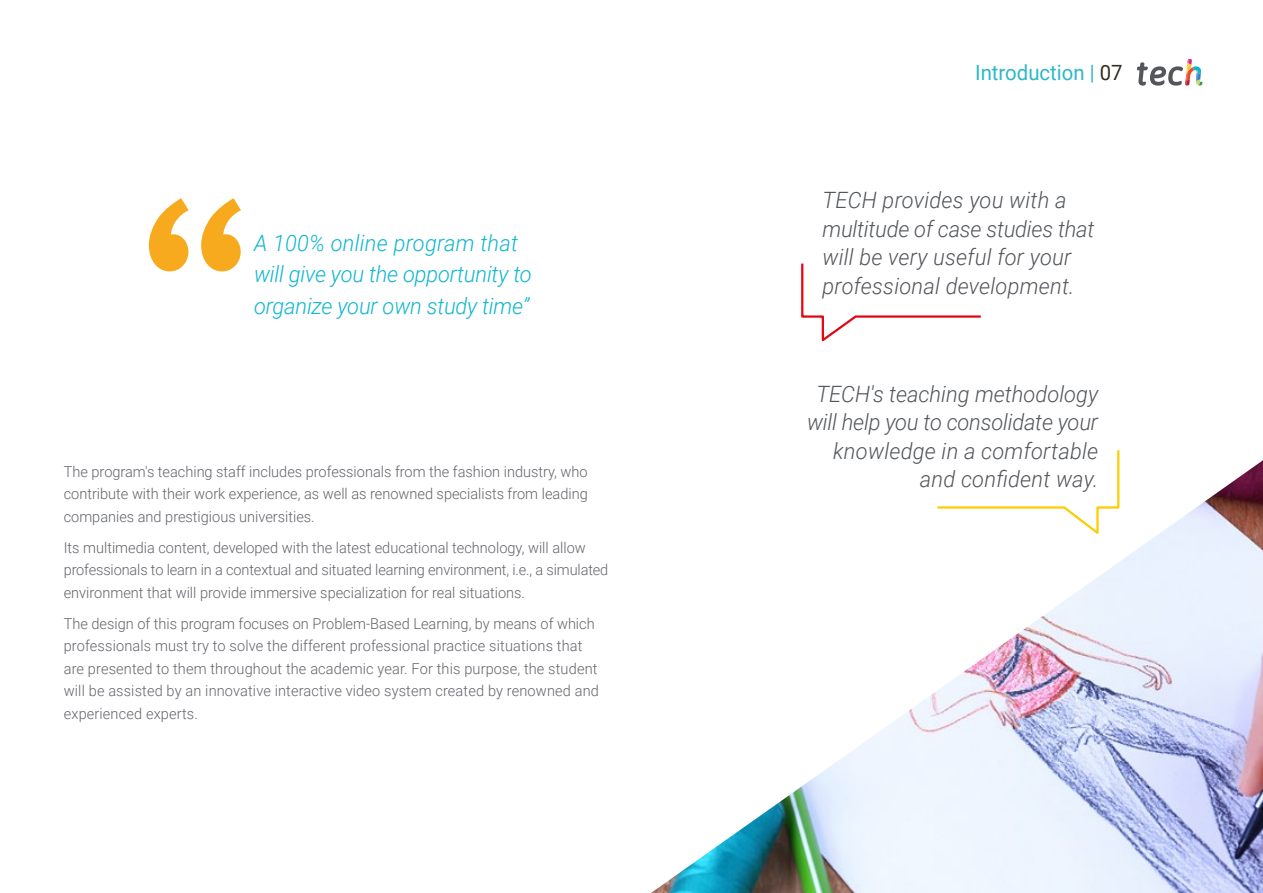
<style>
.page{position:relative;width:1263px;height:893px;background:#fff}
.page>*{position:absolute;margin:0;border:0;box-sizing:border-box;transform-origin:0 0}
.t1{font:italic 300 22.5px/28.5px "Roboto";letter-spacing:.005em;color:#52555b;text-align:right}
.t2{font:italic 300 22.5px/31.5px "Roboto";letter-spacing:-.01em;color:#0fb6cf}
.t3{font:21px "Roboto";color:#2db8c5}
.t4{font:300 15px/22.5px "Roboto";color:#61646a}
.s1{color:#312e20}
</style>
<div class="page">
<svg style="left:149px;top:198px;width:92px;height:73px"></svg>
<svg style="left:801px;top:263px;width:180px;height:79px"></svg>
<svg style="left:1137px;top:59px;width:65px;height:27px"></svg>
<img style="left:651px;top:460px;width:612px;height:433px">
<h1 class="t2" style="left:254px;top:226px;width:279px">A 100% online program that will give you the opportunity to organize your own study time”</h1>
<p class="t4" style="left:64px;top:460px;width:525px;text-align:justify">The program's teaching staff includes professionals from the fashion industry, who contribute with their work experience, as well as renowned specialists from leading companies and prestigious universities.</p>
<p class="t4" style="left:64px;top:536px;width:546px">Its multimedia content, developed with the latest educational technology, will allow professionals to learn in a contextual and situated learning environment, i.e., a simulated environment that will provide immersive specialization for real situations.</p>
<p class="t4" style="left:64px;top:612px;width:537px">The design of this program focuses on Problem-Based Learning, by means of which professionals must try to solve the different professional practice situations that are presented to them throughout the academic year. For this purpose, the student will be assisted by an innovative interactive video system created by renowned and experienced experts.</p>
<h2 class="t3" style="left:975px;top:57px;width:149px">Introduction | <span class="s1">07</span></h2>
<h1 class="t1" style="left:822px;top:185px;width:273px;text-align:left">TECH provides you with a multitude of case studies that will be very useful for your professional development.</h1>
<h1 class="t1" style="left:807px;top:379px;width:293px">TECH's teaching methodology will help you to consolidate your knowledge in a comfortable and confident way.</h1>
</div>
